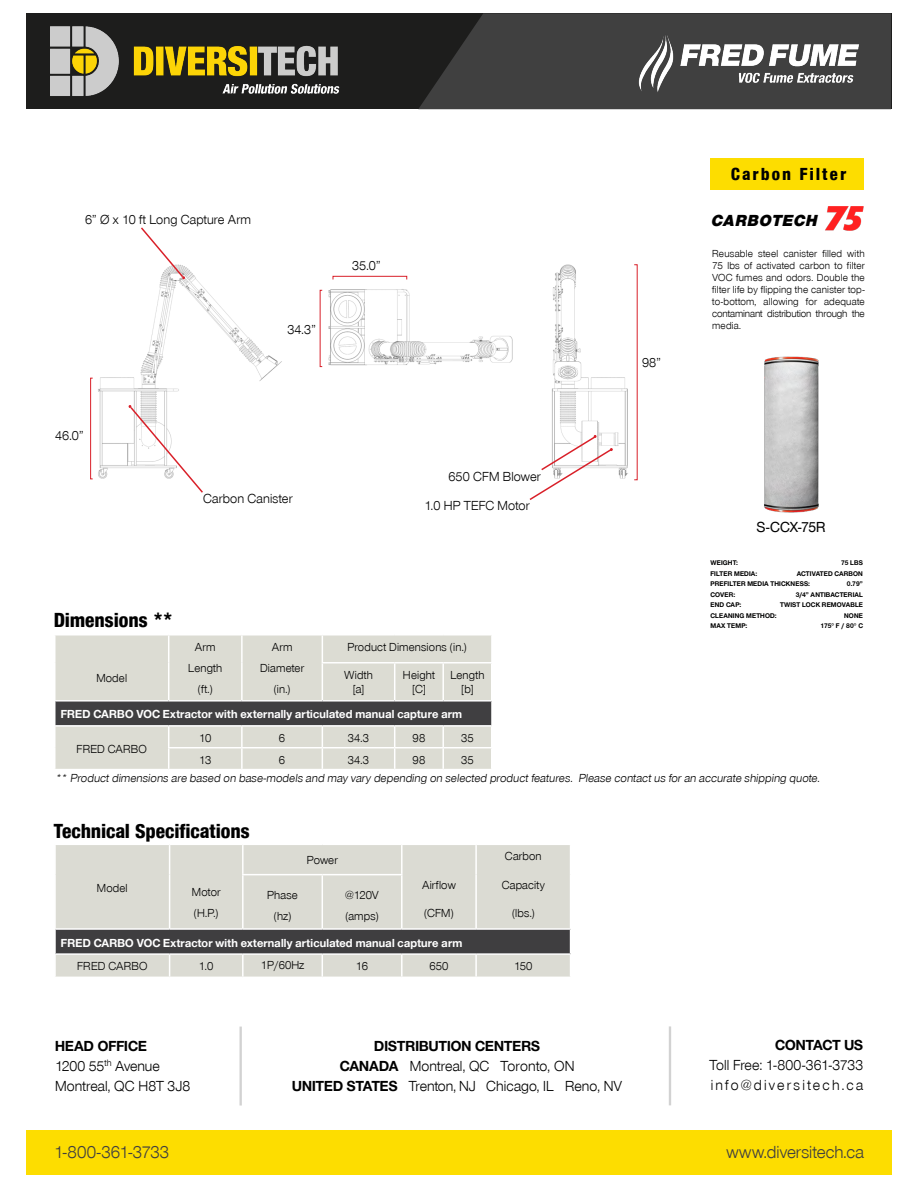
<style>
.page{position:relative;width:918px;height:1188px;background:#fff}
.page>*{position:absolute;margin:0;border:0;box-sizing:border-box;transform-origin:0 0}
.t1{font:21px "Nimbus San Nov D Heav Cond";letter-spacing:.015em;color:#000}
.t2{font:18px "Nimbus San Nov D";letter-spacing:.005em;color:#3f3e40}
.t3{font:18px "Nimbus San Nov D Heav Cond";letter-spacing:.135em;color:#000}
.t4{font:italic 16.5px "Nimbus San Nov D Blac";color:#000}
.t5{font:15px/20.1px "Nimbus San Nov D";letter-spacing:.01em;color:#000;text-align:center}
.t6{font:15px/20.1px "Nimbus San Nov D";letter-spacing:.14em;color:#000}
.t7{font:700 15px "Nimbus San Nov D";letter-spacing:.01em;color:#000}
.t8{font:500 15px "Nimbus San Nov D";color:#000}
.t9{font:13.5px "Nimbus San Nov D";letter-spacing:.01em;color:#000}
.t10{font:13.5px "Nimbus San Nov D";letter-spacing:.01em;color:#000101}
.t11{font:12px/21px "Nimbus San Nov D";letter-spacing:.015em;color:#000;text-align:center}
.t12{font:700 12px "Nimbus San Nov D";letter-spacing:.02em;color:#fff}
.t13{font:10.5px/12px "Nimbus San Nov D";letter-spacing:-.005em;color:#000;text-align:justify}
.t14{font:700 7.05px/10.5px "Nimbus San Nov D";letter-spacing:.025em;color:#000101}
.t15{font:700 7.05px/10.5px "Nimbus San Nov D";letter-spacing:.02em;color:#000;text-align:right}
.s1{font-weight:700}
</style>
<div class="page">
<hr style="left:239px;top:1027px;width:3px;height:79px;background:#d2d2d2">
<hr style="left:669px;top:1026px;width:2px;height:79px;background:#d2d2d2">
<div style="left:26px;top:1130px;width:866px;height:45px;background:#fddd00"></div>
<div style="left:26px;top:13px;width:866px;height:96px;background:#1d1d1c"></div>
<img style="left:50px;top:27px;width:290px;height:69px">
<svg style="left:419px;top:13px;width:472px;height:96px;background:#3c3c3c"></svg>
<div style="left:56px;top:845px;width:514px;height:83px;background:#dbdbd3"></div>
<hr style="left:242px;top:845px;width:2px;height:29px;background:#fff">
<hr style="left:401px;top:845px;width:2px;height:29px;background:#fff">
<hr style="left:475px;top:845px;width:2px;height:30px;background:#fff">
<hr style="left:475px;top:875px;width:2px;height:53px;background:#fff">
<hr style="left:242px;top:875px;width:2px;height:53px;background:#fff">
<hr style="left:322px;top:875px;width:1px;height:53px;background:#fff">
<hr style="left:401px;top:875px;width:2px;height:53px;background:#fff">
<hr style="left:169px;top:845px;width:1px;height:30px;background:#fff">
<hr style="left:169px;top:875px;width:1px;height:53px;background:#fff">
<svg style="left:55px;top:930px;width:515px;height:47px;background:#8c8b89"></svg>
<hr style="left:242px;top:874px;width:80px;height:1px;background:#fff">
<hr style="left:322px;top:874px;width:81px;height:1px;background:#fff">
<hr style="left:54px;top:953px;width:116px;height:2px;background:#fff">
<hr style="left:54px;top:955px;width:2px;height:22px;background:#fff">
<hr style="left:170px;top:953px;width:73px;height:2px;background:#fff">
<hr style="left:243px;top:953px;width:79px;height:2px;background:#fff">
<hr style="left:322px;top:953px;width:80px;height:2px;background:#fff">
<hr style="left:402px;top:953px;width:74px;height:2px;background:#fff">
<hr style="left:476px;top:953px;width:95px;height:2px;background:#fff">
<img style="left:764px;top:356px;width:55px;height:157px">
<div style="left:711px;top:158px;width:153px;height:32px;background:#fddd00"></div>
<svg style="left:55px;top:635px;width:437px;height:134px;background:#c2c2bb"></svg>
<img style="left:90px;top:264px;width:548px;height:217px">
<div style="left:333px;top:276px;width:74px;height:4px;border:1px solid #d92029"></div>
<div style="left:90px;top:378px;width:3px;height:101px;border:1px solid #d92029"></div>
<svg style="left:139px;top:227px;width:46px;height:52px"></svg>
<svg style="left:528px;top:435px;width:86px;height:65px"></svg>
<svg style="left:129px;top:405px;width:76px;height:88px"></svg>
<img style="left:634px;top:30px;width:230px;height:67px">
<img style="left:825px;top:206px;width:39px;height:25px">
<p class="t9" style="left:85px;top:212px;width:167px">6” Ø x 10 ft Long Capture Arm</p>
<p class="t10" style="left:287px;top:322px;width:30px">34.3”</p>
<p class="t10" style="left:352px;top:257px;width:30px">35.0”</p>
<p class="t10" style="left:55px;top:428px;width:30px">46.0”</p>
<p class="t9" style="left:203px;top:491px;width:91px">Carbon Canister</p>
<h1 class="t1" style="left:54px;top:607px;width:120px">Dimensions **</h1>
<p class="t9" style="left:448px;top:469px;width:94px">650 CFM Blower</p>
<p class="t9" style="left:424px;top:498px;width:107px">1.0 HP TEFC Motor</p>
<p class="t11" style="left:188px;top:637px;width:36px">Arm<br>Length (ft.)</p>
<p class="t11" style="left:260px;top:637px;width:46px">Arm<br>Diameter (in.)</p>
<p class="t11" style="left:347px;top:637px;width:121px">Product Dimensions (in.)</p>
<p class="t11" style="left:344px;top:669px;width:30px;line-height:13.8px">Width [a]</p>
<p class="t11" style="left:403px;top:669px;width:33px;line-height:13.8px">Height [C]</p>
<p class="t11" style="left:450px;top:669px;width:36px;line-height:13.8px">Length [b]</p>
<p class="t12" style="left:61px;top:707px;width:403px">FRED CARBO VOC Extractor with externally articulated manual capture arm</p>
<p class="t11" style="left:77px;top:738px;width:72px">FRED CARBO</p>
<p class="t11" style="left:96px;top:668px;width:32px">Model</p>
<p class="t11" style="left:199px;top:727px;width:14px">10</p>
<p class="t11" style="left:279px;top:727px;width:8px">6</p>
<p class="t11" style="left:348px;top:727px;width:23px">34.3</p>
<p class="t11" style="left:413px;top:727px;width:14px">98</p>
<p class="t11" style="left:461px;top:727px;width:14px">35</p>
<p class="t11" style="left:199px;top:749px;width:14px">13</p>
<p class="t11" style="left:279px;top:749px;width:8px">6</p>
<p class="t11" style="left:348px;top:749px;width:23px">34.3</p>
<p class="t11" style="left:413px;top:749px;width:14px">98</p>
<p class="t11" style="left:461px;top:749px;width:14px">35</p>
<p class="t10" style="left:642px;top:355px;width:20px">98”</p>
<h2 class="t3" style="left:731px;top:163px;width:117px">Carbon Filter</h2>
<h3 class="t4" style="left:711px;top:210px;width:111px">CARBOTECH</h3>
<p class="t13" style="left:712px;top:247px;width:154px">Reusable steel canister filled with 75 lbs of activated carbon to filter VOC fumes and odors. Double the filter life by flipping the canister top&shy;to-bottom, allowing for adequate contaminant distribution through the media.</p>
<p class="t8" style="left:757px;top:519px;width:70px">S-CCX-75R</p>
<p class="t15" style="left:780px;top:558px;width:84px">75 LBS<br>ACTIVATED CARBON<br>0.79”<br>3/4” ANTIBACTERIAL<br>TWIST LOCK REMOVABLE<br>NONE<br>175° F / 80° C</p>
<p class="t14" style="left:711px;top:558px;width:101px">WEIGHT:<br>FILTER MEDIA:<br>PREFILTER MEDIA THICKNESS:<br>COVER:<br>END CAP:<br>CLEANING METHOD:<br>MAX TEMP:</p>
<p class="t11" style="left:55px;top:768px;width:768px">** Product dimensions are based on base-models and may vary depending on selected product features. Please contact us for an accurate shipping quote.</p>
<h1 class="t1" style="left:54px;top:818px;width:197px">Technical Specifications</h1>
<p class="t11" style="left:505px;top:846px;width:38px">Carbon</p>
<p class="t11" style="left:502px;top:874px;width:45px">Capacity</p>
<p class="t11" style="left:512px;top:903px;width:24px">(lbs.)</p>
<p class="t11" style="left:307px;top:850px;width:32px">Power</p>
<p class="t11" style="left:422px;top:874px;width:35px">Airflow</p>
<p class="t11" style="left:424px;top:903px;width:31px">(CFM)</p>
<p class="t11" style="left:97px;top:877px;width:32px">Model</p>
<p class="t11" style="left:192px;top:881px;width:30px;text-align:left">Motor (H.P.)</p>
<p class="t11" style="left:267px;top:885px;width:32px">Phase (hz)</p>
<p class="t11" style="left:345px;top:885px;width:35px;text-align:left">@120V (amps)</p>
<p class="t12" style="left:61px;top:935px;width:403px">FRED CARBO VOC Extractor with externally articulated manual capture arm</p>
<p class="t11" style="left:77px;top:956px;width:72px">FRED CARBO</p>
<p class="t11" style="left:199px;top:956px;width:16px">1.0</p>
<p class="t11" style="left:261px;top:955px;width:45px">1P/60Hz</p>
<p class="t11" style="left:356px;top:956px;width:14px">16</p>
<p class="t11" style="left:429px;top:956px;width:21px">650</p>
<p class="t11" style="left:514px;top:956px;width:20px">150</p>
<p class="t5" style="left:55px;top:1036px;width:137px;text-align:left"><span class="s1">HEAD OFFICE<br></span>1200 55<sup>th</sup> Avenue<br>Montreal, QC H8T 3J8</p>
<p class="t5" style="left:292px;top:1036px;width:332px"><span class="s1">DISTRIBUTION CENTERS<br>CANADA</span> Montreal, QC Toronto, ON<br><span class="s1">UNITED STATES</span> Trenton, NJ Chicago, IL Reno, NV</p>
<p class="t7" style="left:775px;top:1036px;width:90px">CONTACT US</p>
<p class="t6" style="left:709px;top:1055px;width:155px">Toll Free: 1-800-361-3733 info@diversitech.ca</p>
<h2 class="t2" style="left:54px;top:1142px;width:117px">1-800-361-3733</h2>
<h2 class="t2" style="left:726px;top:1142px;width:139px">www.diversitech.ca</h2>
</div>
